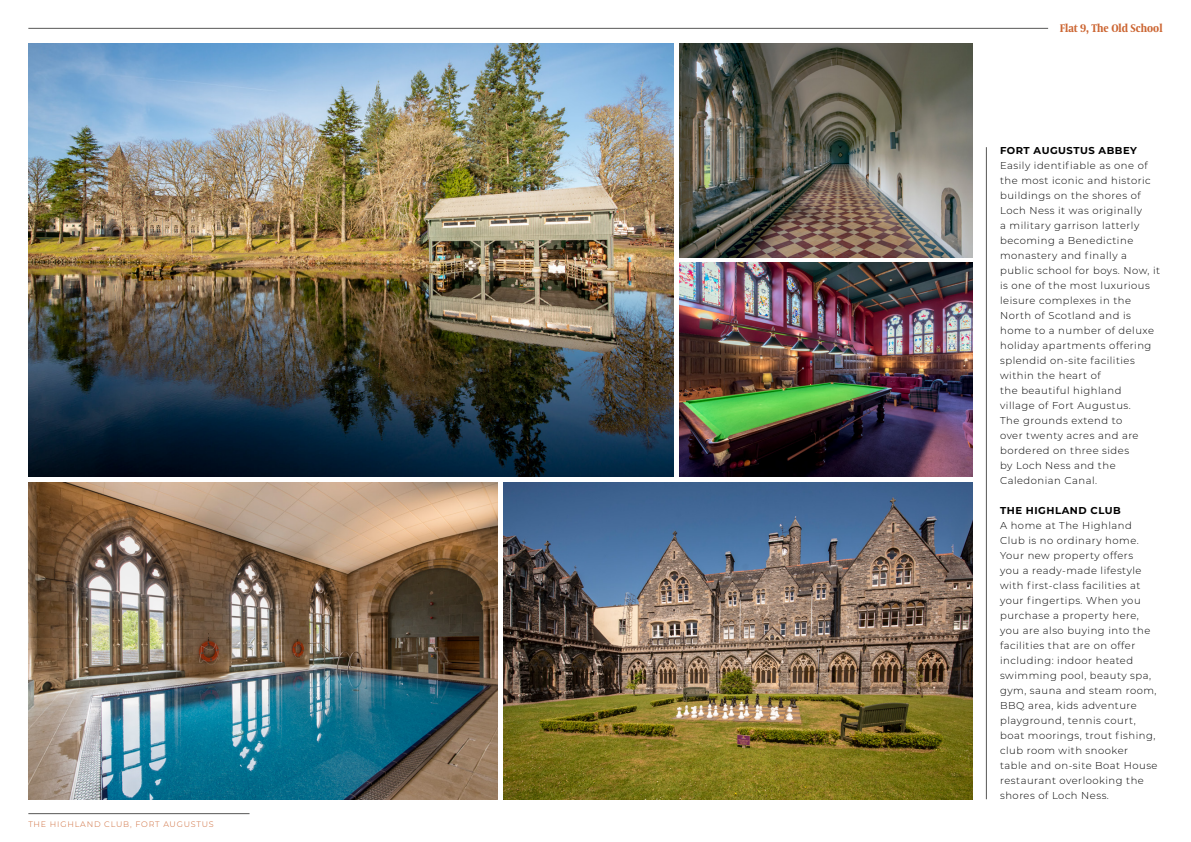
<style>
.page{position:relative;width:1191px;height:842px;background:#fff}
.page>*{position:absolute;margin:0;border:0;box-sizing:border-box;transform-origin:0 0}
.t1{font:700 11px "Coranto 2 Headline";color:#c63}
.t2{font:300 10px/15px "Montserrat";letter-spacing:.05em;color:#000}
.t3{font:700 10px "Montserrat";letter-spacing:.05em;color:#000}
.t4{font:300 8px "Montserrat";letter-spacing:.1em;color:#c63}
</style>
<div class="page">
<hr style="left:28px;top:28px;width:1020px;height:1px;background:#575756">
<hr style="left:28px;top:813px;width:221px;height:1px;background:#575756">
<img style="left:28px;top:43px;width:645px;height:434px">
<img style="left:28px;top:482px;width:470px;height:317px">
<img style="left:503px;top:482px;width:469px;height:317px">
<img style="left:679px;top:43px;width:293px;height:214px">
<img style="left:679px;top:263px;width:293px;height:214px">
<hr style="left:986px;top:147px;width:1px;height:652px;background:#575756">
<p class="t4" style="left:28px;top:819px;width:187px">THE HIGHLAND CLUB, FORT AUGUSTUS</p>
<p class="t1" style="left:1059px;top:20px;width:104px">Flat 9, The Old School</p>
<p class="t3" style="left:1000px;top:143px;width:138px">FORT AUGUSTUS ABBEY</p>
<p class="t2" style="left:1000px;top:158px;width:161px">Easily identifiable as one of the most iconic and historic buildings on the shores of<br>Loch Ness it was originally<br>a military garrison latterly becoming a Benedictine monastery and finally a public school for boys. Now, it is one of the most luxurious leisure complexes in the<br>North of Scotland and is home to a number of deluxe holiday apartments offering splendid on-site facilities within the heart of<br>the beautiful highland<br>village of Fort Augustus.<br>The grounds extend to<br>over twenty acres and are bordered on three sides<br>by Loch Ness and the<br>Caledonian Canal.</p>
<p class="t3" style="left:1000px;top:503px;width:122px">THE HIGHLAND CLUB</p>
<p class="t2" style="left:1000px;top:518px;width:159px">A home at The Highland<br>Club is no ordinary home.<br>Your new property offers<br>you a ready-made lifestyle with first-class facilities at your fingertips. When you purchase a property here, you are also buying into the facilities that are on offer including: indoor heated swimming pool, beauty spa, gym, sauna and steam room,<br>BBQ area, kids adventure playground, tennis court, boat moorings, trout fishing, club room with snooker table and on-site Boat House restaurant overlooking the shores of Loch Ness.</p>
</div>
